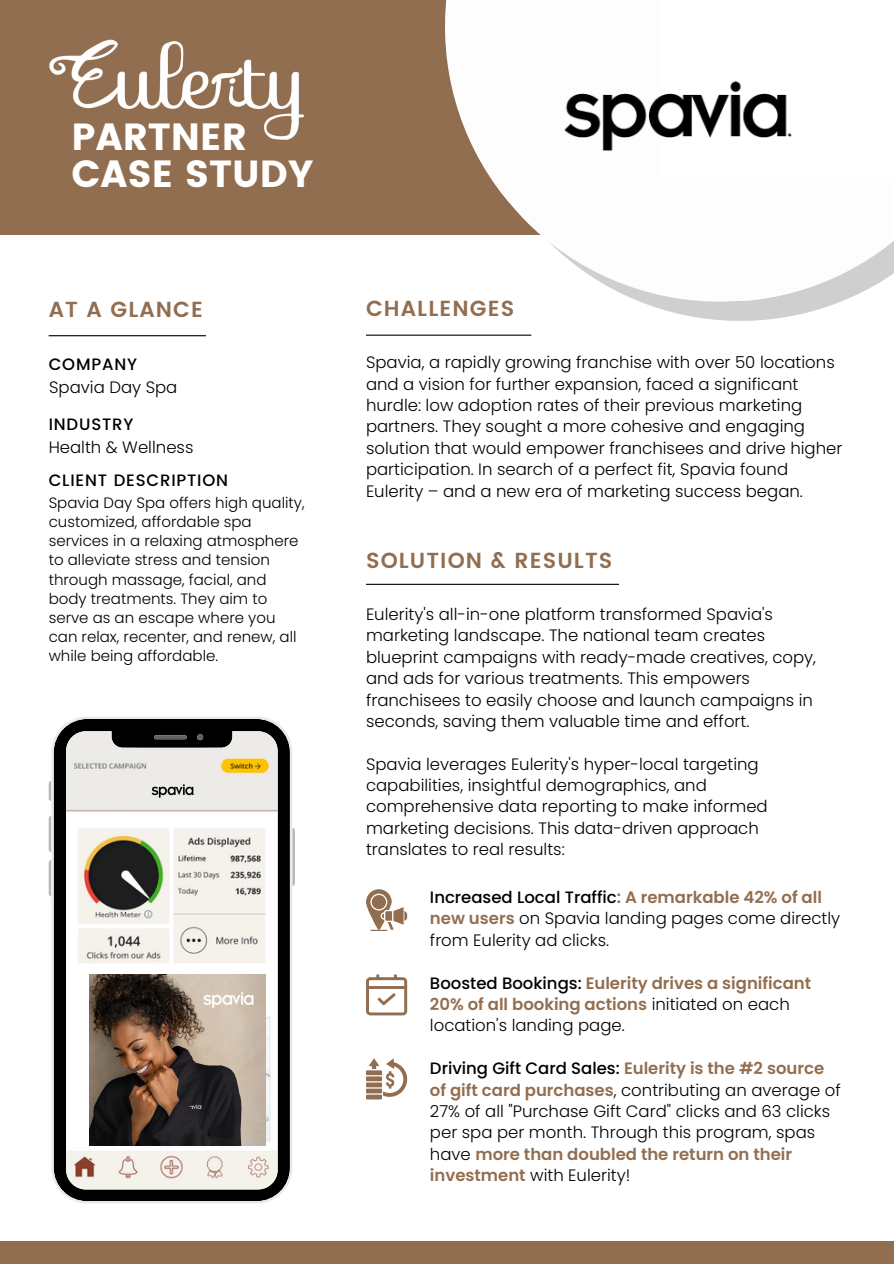
<style>
.page{position:relative;width:894px;height:1264px;background:#fff}
.page>*{position:absolute;margin:0;border:0;box-sizing:border-box;transform-origin:0 0}
.t1{font:37.8px "Poppins";color:#fff}
.t2{font:600 21.75px "Poppins";letter-spacing:.05em;color:#926e50}
.t3{font:300 16.5px/21.3px "Poppins";color:#000}
.t4{font:600 16.5px/21.3px "Poppins";color:#926e50}
.t5{font:500 16.5px "Poppins";letter-spacing:.05em;color:#000}
.t6{font:300 15px/19.2px "Poppins";color:#000}
.s1{font-weight:500}
.s2{font-weight:600;color:#926e50}
.s3{font-weight:500;color:#000}
.s4{font-weight:300;color:#000}
</style>
<div class="page">
<div style="left:0;top:0;width:893px;height:235px;background:#926e50"></div>
<div style="left:0;top:1241px;width:893px;height:22px;background:#926e50"></div>
<img style="left:49px;top:39px;width:255px;height:101px">
<svg style="left:445px;top:0;width:448px;height:321px"></svg>
<div style="left:661px;top:0;width:232px;height:178px;background:#fff"></div>
<hr style="left:49px;top:335px;width:165px;height:1px;background:#000">
<hr style="left:366px;top:334px;width:165px;height:2px;background:#000">
<div style="left:206px;top:298px;width:62px;height:44px;background:#fff"></div>
<hr style="left:366px;top:583px;width:311px;height:2px;background:#000">
<div style="left:619px;top:550px;width:62px;height:44px;background:#fff"></div>
<svg style="left:366px;top:1058px;width:41px;height:41px"></svg>
<svg style="left:49px;top:781px;width:2px;height:20px"></svg>
<svg style="left:49px;top:816px;width:2px;height:36px"></svg>
<svg style="left:49px;top:860px;width:2px;height:36px"></svg>
<svg style="left:292px;top:828px;width:3px;height:58px"></svg>
<svg style="left:51px;top:717px;width:241px;height:486px"></svg>
<div style="left:72px;top:776px;width:196px;height:30px;background:#edebe8"></div>
<img style="left:92px;top:842px;width:66px;height:66px;border-radius:50%">
<svg style="left:366px;top:974px;width:41px;height:41px"></svg>
<svg style="left:366px;top:889px;width:41px;height:41px"></svg>
<img style="left:519px;top:9px;width:317px;height:214px">
<img style="left:89px;top:974px;width:177px;height:171px">
<img style="left:193px;top:975px;width:71px;height:49px">
<img style="left:143px;top:770px;width:60px;height:41px">
<h1 class="t1" style="left:72px;top:115px;width:177px">PARTNER</h1>
<p class="t1" style="left:72px;top:152px;width:243px">CASE STUDY</p>
<h2 class="t2" style="left:49px;top:296px;width:156px">AT A GLANCE</h2>
<p class="t5" style="left:49px;top:355px;width:90px">COMPANY</p>
<p class="t3" style="left:49px;top:377px;width:130px">Spavia Day Spa</p>
<h3 class="t5" style="left:49px;top:415px;width:86px">INDUSTRY</h3>
<p class="t3" style="left:49px;top:436px;width:146px">Health &amp; Wellness</p>
<p class="t5" style="left:49px;top:470px;width:181px">CLIENT DESCRIPTION</p>
<p class="t6" style="left:49px;top:493px;width:257px">Spavia Day Spa offers high quality, customized, affordable spa services in a relaxing atmosphere to alleviate stress and tension through massage, facial, and body treatments. They aim to serve as an escape where you can relax, recenter, and renew, all while being affordable.</p>
<p class="t2" style="left:366px;top:296px;width:150px">CHALLENGES</p>
<h2 class="t3" style="left:366px;top:352px;width:478px">Spavia, a rapidly growing franchise with over 50 locations and a vision for further expansion, faced a significant hurdle: low adoption rates of their previous marketing partners. They sought a more cohesive and engaging solution that would empower franchisees and drive higher participation. In search of a perfect fit, Spavia found Eulerity – and a new era of marketing success began.</h2>
<h2 class="t2" style="left:366px;top:548px;width:248px">SOLUTION &amp; RESULTS</h2>
<p class="t3" style="left:366px;top:603px;width:451px">Eulerity's all-in-one platform transformed Spavia's marketing landscape. The national team creates blueprint campaigns with ready-made creatives, copy, and ads for various treatments. This empowers franchisees to easily choose and launch campaigns in seconds, saving them valuable time and effort.</p>
<p class="t3" style="left:366px;top:753px;width:403px">Spavia leverages Eulerity's hyper-local targeting capabilities, insightful demographics, and comprehensive data reporting to make informed marketing decisions. This data-driven approach translates to real results:</p>
<p class="t3" style="left:430px;top:886px;width:411px"><span class="s1">Increased Local Traffic</span><span class="s2">: A remarkable 42% of all new users</span> on Spavia landing pages come directly from Eulerity ad clicks.</p>
<p class="t4" style="left:430px;top:972px;width:382px"><span class="s3">Boosted Bookings:</span> Eulerity drives a significant<br>20% of all booking actions <span class="s4">initiated on each location's landing page.</span></p>
<p class="t3" style="left:430px;top:1057px;width:412px"><span class="s1">Driving Gift Card Sales:</span> <span class="s2">Eulerity is the #2 source of gift card purchases</span>, contributing an average of 27% of all "Purchase Gift Card" clicks and 63 clicks per spa per month. Through this program, spas have <span class="s2">more than doubled the return on their investment</span> with Eulerity!</p>
</div>
